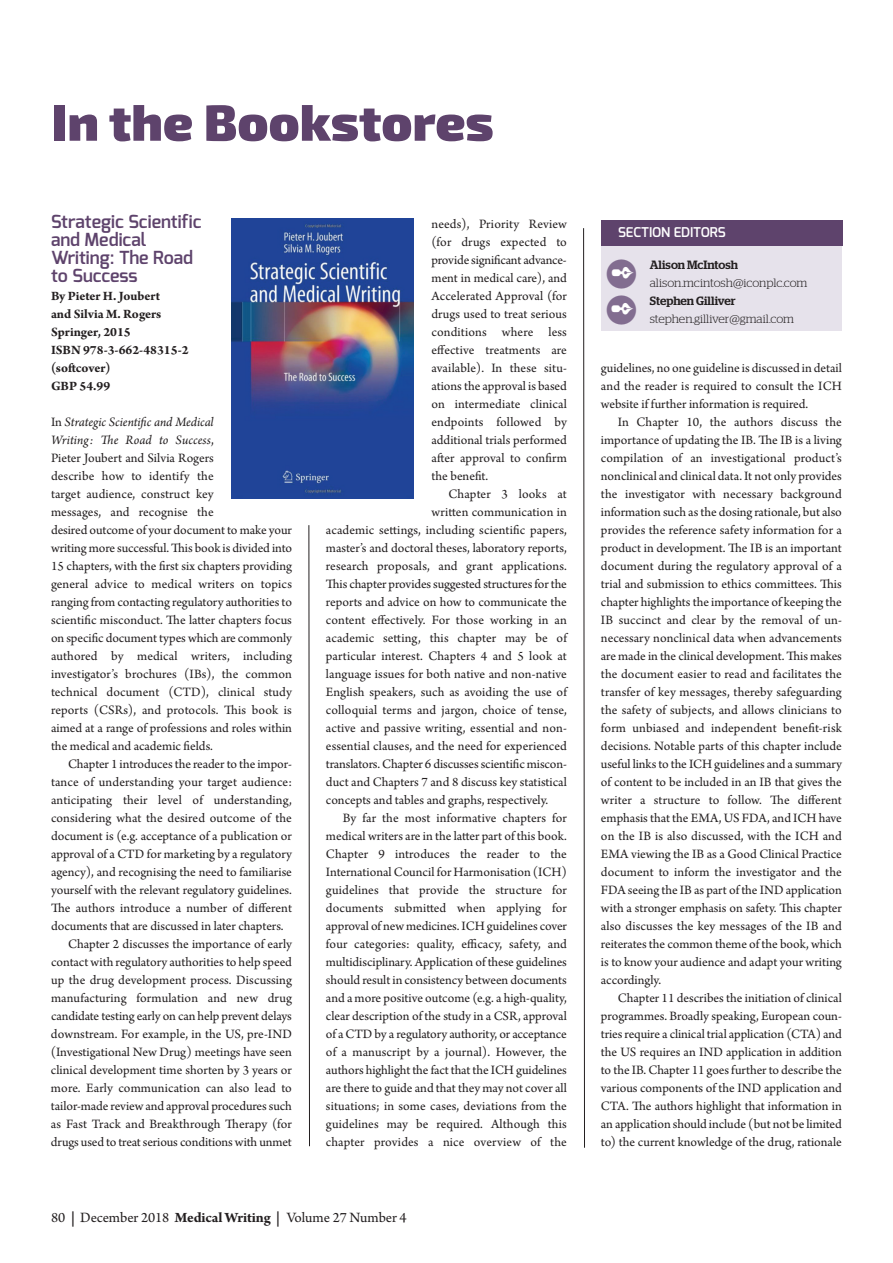
<style>
.page{position:relative;width:893px;height:1263px;background:#fff}
.page>*{position:absolute;margin:0;border:0;box-sizing:border-box;transform-origin:0 0}
.t1{font:900 51px "Exo 2";color:#5e436c}
.t2{font:40.5px "Zapf Dingbats";color:#826d90}
.t3{font:600 18px/18px "Exo";color:#5e436c}
.t4{font:15px "Arno Pro";letter-spacing:-.005em;color:#231f20}
.t5{font:13.5px/18px "Arno Pro";color:#231f20;text-align:justify}
.t6{font:700 13.5px/18px "Arno Pro";color:#231f20}
.t7{font:600 13.5px "Exo";letter-spacing:-.005em;color:#fff}
.t8{font:300 12px "Stag";letter-spacing:-.005em;color:#231f20}
.t9{font:500 12px "Stag";color:#231f20}
.s1{font-style:italic}
.s2{font-weight:700}
</style>
<div class="page">
<div style="left:601px;top:236px;width:241px;height:95px;background:#e6e2eb"></div>
<div style="left:601px;top:220px;width:241px;height:25px;background:#5e436c"></div>
<svg style="left:308px;top:525px;width:2px;height:621px"></svg>
<svg style="left:583px;top:228px;width:2px;height:920px;background:#908e8e"></svg>
<img style="left:232px;top:218px;width:182px;height:280px">
<h1 class="t1" style="left:51px;top:91px;width:444px">In the Bookstores</h1>
<h3 class="t3" style="left:51px;top:214px;width:152px">Strategic Scientific and Medical<br>Writing: The Road to Success</h3>
<p class="t6" style="left:51px;top:288px;width:139px">By Pieter H. Joubert<br>and Silvia M. Rogers<br>Springer, 2015<br>ISBN 978-3-662-48315-2 (softcover)<br>GBP 54.99</p>
<p class="t5" style="left:51px;top:414px;width:242px;text-align:left">In <span class="s1">Strategic Scientific and Medical<br>Writing: The Road to Success</span>,<br>Pieter Joubert and Silvia Rogers<br>describe how to identify the<br>target audience, construct key<br>messages, and recognise the<br>desired outcome of your document to make your writing more successful. This book is divided into 15 chapters, with the first six chapters providing general advice to medical writers on topics ranging from contacting regulatory authorities to scientific misconduct. The latter chapters focus on specific document types which are commonly authored by medical writers, including investigator’s brochures (IBs), the common technical document (CTD), clinical study reports (CSRs), and protocols. This book is aimed at a range of professions and roles within the medical and academic fields.</p>
<p class="t5" style="left:68px;top:756px;width:225px">Chapter 1 introduces the reader to the impor-</p>
<p class="t5" style="left:51px;top:774px;width:242px">tance of understanding your target audience:</p>
<p class="t5" style="left:51px;top:792px;width:242px">anticipating their level of understanding,</p>
<p class="t5" style="left:51px;top:810px;width:242px">considering what the desired outcome of the</p>
<p class="t5" style="left:51px;top:828px;width:242px">document is (e.g. acceptance of a publication or</p>
<p class="t5" style="left:51px;top:846px;width:242px">approval of a CTD for marketing by a regulatory</p>
<p class="t5" style="left:51px;top:864px;width:242px">agency), and recognising the need to familiarise</p>
<p class="t5" style="left:51px;top:882px;width:242px">yourself with the relevant regulatory guidelines.</p>
<p class="t5" style="left:51px;top:900px;width:242px">The authors introduce a number of different</p>
<p class="t5" style="left:51px;top:918px;width:234px">documents that are discussed in later chapters.</p>
<p class="t5" style="left:68px;top:936px;width:225px">Chapter 2 discusses the importance of early</p>
<p class="t5" style="left:51px;top:954px;width:242px">contact with regulatory authorities to help speed</p>
<p class="t5" style="left:51px;top:972px;width:242px">up the drug development process. Discussing</p>
<p class="t5" style="left:51px;top:990px;width:242px">manufacturing formulation and new drug</p>
<p class="t5" style="left:51px;top:1008px;width:242px">candidate testing early on can help prevent delays</p>
<p class="t5" style="left:51px;top:1026px;width:242px">downstream. For example, in the US, pre-IND</p>
<p class="t5" style="left:51px;top:1044px;width:242px">(Investigational New Drug) meetings have seen</p>
<p class="t5" style="left:51px;top:1062px;width:242px">clinical development time shorten by 3 years or</p>
<p class="t5" style="left:51px;top:1080px;width:242px">more. Early communication can also lead to</p>
<p class="t5" style="left:51px;top:1098px;width:242px">tailor-made review and approval procedures such</p>
<p class="t5" style="left:51px;top:1116px;width:242px">as Fast Track and Breakthrough Therapy (for</p>
<p class="t5" style="left:51px;top:1134px;width:242px">drugs used to treat serious conditions with unmet</p>
<p class="t5" style="left:431px;top:216px;width:137px">needs), Priority Review (for drugs expected to provide significant advance&shy;ment in medical care), and Accelerated Approval (for drugs used to treat serious conditions where less effective treatments are available). In these situ&shy;ations the approval is based on intermediate clinical endpoints followed by additional trials performed after approval to confirm the benefit.</p>
<p class="t5" style="left:448px;top:486px;width:120px">Chapter 3 looks at</p>
<p class="t5" style="left:431px;top:504px;width:137px">written communication in</p>
<p class="t5" style="left:326px;top:522px;width:242px">academic settings, including scientific papers,</p>
<p class="t5" style="left:326px;top:540px;width:242px">master’s and doctoral theses, laboratory reports,</p>
<p class="t5" style="left:326px;top:558px;width:242px">research proposals, and grant applications.</p>
<p class="t5" style="left:326px;top:576px;width:242px">This chapter provides suggested structures for the</p>
<p class="t5" style="left:326px;top:594px;width:242px">reports and advice on how to communicate the</p>
<p class="t5" style="left:326px;top:612px;width:242px">content effectively. For those working in an</p>
<p class="t5" style="left:326px;top:630px;width:242px">academic setting, this chapter may be of</p>
<p class="t5" style="left:326px;top:648px;width:242px">particular interest. Chapters 4 and 5 look at</p>
<p class="t5" style="left:326px;top:666px;width:242px">language issues for both native and non-native</p>
<p class="t5" style="left:326px;top:684px;width:242px">English speakers, such as avoiding the use of</p>
<p class="t5" style="left:326px;top:702px;width:242px">colloquial terms and jargon, choice of tense,</p>
<p class="t5" style="left:326px;top:720px;width:242px">active and passive writing, essential and non-</p>
<p class="t5" style="left:326px;top:738px;width:242px">essential clauses, and the need for experienced</p>
<p class="t5" style="left:326px;top:756px;width:242px">translators. Chapter 6 discusses scientific miscon-</p>
<p class="t5" style="left:326px;top:774px;width:242px">duct and Chapters 7 and 8 discuss key statistical</p>
<p class="t5" style="left:326px;top:792px;width:224px">concepts and tables and graphs, respectively.</p>
<p class="t5" style="left:343px;top:810px;width:225px">By far the most informative chapters for</p>
<p class="t5" style="left:326px;top:828px;width:242px">medical writers are in the latter part of this book.</p>
<p class="t5" style="left:326px;top:846px;width:242px">Chapter 9 introduces the reader to the</p>
<p class="t5" style="left:326px;top:864px;width:242px">International Council for Harmonisation (ICH)</p>
<p class="t5" style="left:326px;top:882px;width:242px">guidelines that provide the structure for</p>
<p class="t5" style="left:326px;top:900px;width:242px">documents submitted when applying for</p>
<p class="t5" style="left:326px;top:918px;width:242px">approval of new medicines. ICH guidelines cover</p>
<p class="t5" style="left:326px;top:936px;width:242px">four categories: quality, efficacy, safety, and</p>
<p class="t5" style="left:326px;top:954px;width:242px">multidisciplinary. Application of these guidelines</p>
<p class="t5" style="left:326px;top:972px;width:242px">should result in consistency between documents</p>
<p class="t5" style="left:326px;top:990px;width:242px">and a more positive outcome (e.g. a high-quality,</p>
<p class="t5" style="left:326px;top:1008px;width:242px">clear description of the study in a CSR, approval</p>
<p class="t5" style="left:326px;top:1026px;width:242px">of a CTD by a regulatory authority, or acceptance</p>
<p class="t5" style="left:326px;top:1044px;width:242px">of a manuscript by a journal). However, the</p>
<p class="t5" style="left:326px;top:1062px;width:242px">authors highlight the fact that the ICH guidelines</p>
<p class="t5" style="left:326px;top:1080px;width:242px">are there to guide and that they may not cover all</p>
<p class="t5" style="left:326px;top:1098px;width:242px">situations; in some cases, deviations from the</p>
<p class="t5" style="left:326px;top:1116px;width:242px">guidelines may be required. Although this</p>
<p class="t5" style="left:326px;top:1134px;width:242px">chapter provides a nice overview of the</p>
<p class="t4" style="left:51px;top:1212px;width:357px">80 <span class="s2">|</span> December 2018 <span class="s2">Medical Writing |</span> Volume 27 Number 4</p>
<p class="t7" style="left:618px;top:226px;width:109px">SECTION EDITORS</p>
<h2 class="t2" style="left:605px;top:250px;width:34px">●</h2>
<p class="t9" style="left:650px;top:260px;width:90px">Alison McIntosh</p>
<p class="t8" style="left:650px;top:278px;width:159px">alison.mcintosh@iconplc.com</p>
<h2 class="t2" style="left:605px;top:286px;width:34px">●</h2>
<p class="t9" style="left:650px;top:296px;width:87px">Stephen Gilliver</p>
<p class="t8" style="left:650px;top:314px;width:146px">stephen.gilliver@gmail.com</p>
<p class="t5" style="left:601px;top:360px;width:242px">guidelines, no one guideline is discussed in detail and the reader is required to consult the ICH website if further information is required.</p>
<p class="t5" style="left:601px;top:414px;width:242px;text-indent:17px">In Chapter 10, the authors discuss the importance of updating the IB. The IB is a living compilation of an investigational product’s nonclinical and clinical data. It not only provides the investigator with necessary background information such as the dosing rationale, but also provides the reference safety information for a product in development. The IB is an important document during the regulatory approval of a trial and submission to ethics committees. This chapter highlights the importance of keeping the IB succinct and clear by the removal of un&shy;necessary nonclinical data when advancements are made in the clinical development. This makes the document easier to read and facilitates the transfer of key messages, thereby safeguarding the safety of subjects, and allows clinicians to form unbiased and independent benefit-risk decisions. Notable parts of this chapter include useful links to the ICH guidelines and a summary of content to be included in an IB that gives the writer a structure to follow. The different emphasis that the EMA, US FDA, and ICH have on the IB is also discussed, with the ICH and EMA viewing the IB as a Good Clinical Practice document to inform the investigator and the FDA seeing the IB as part of the IND application with a stronger emphasis on safety. This chapter also discusses the key messages of the IB and reiterates the common theme of the book, which is to know your audience and adapt your writing accordingly.</p>
<p class="t5" style="left:601px;top:990px;width:242px;text-indent:17px">Chapter 11 describes the initiation of clinical programmes. Broadly speaking, European coun&shy;tries require a clinical trial application (CTA) and the US requires an IND application in addition to the IB. Chapter 11 goes further to describe the various components of the IND application and CTA. The authors highlight that information in an application should include (but not be limited to) the current knowledge of the drug, rationale</p>
</div>
